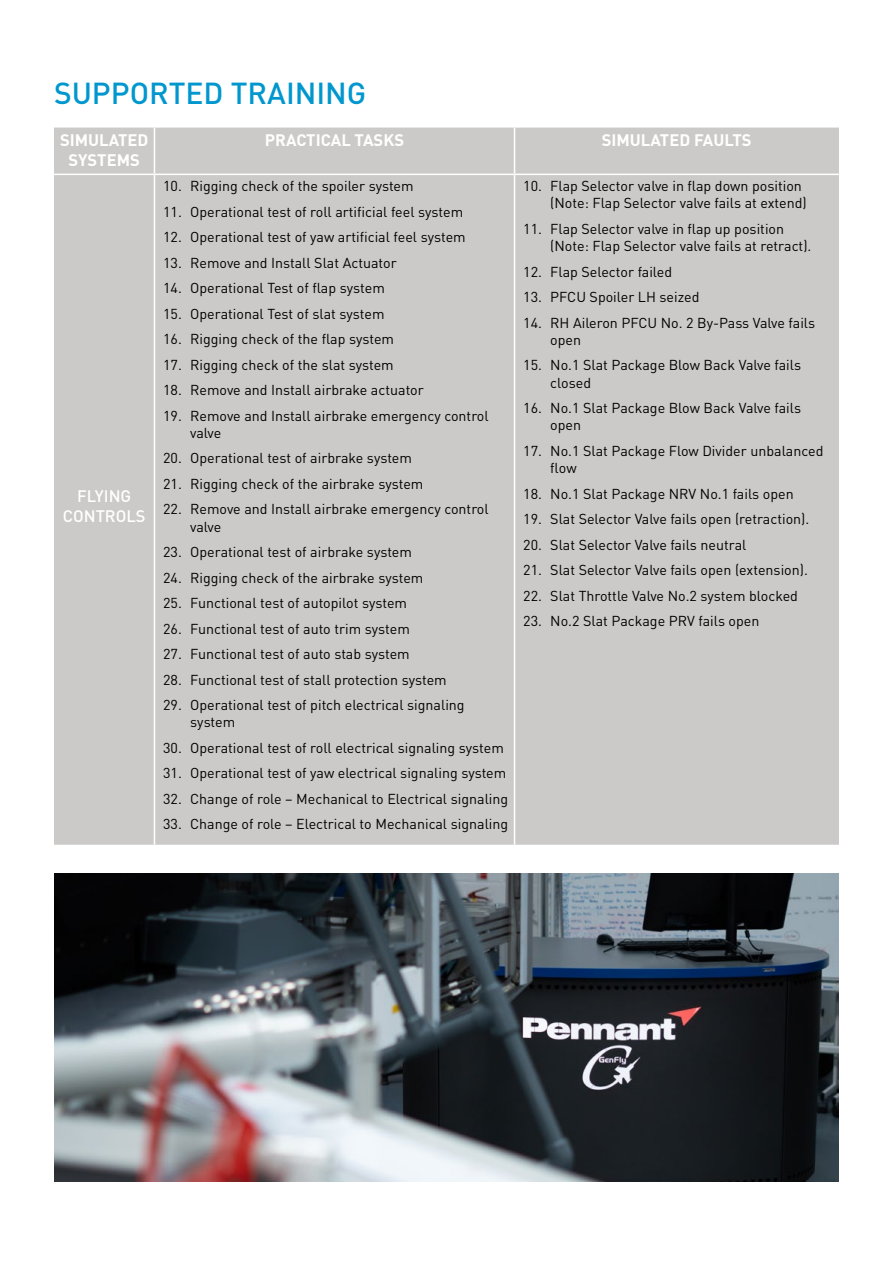
<style>
.page{position:relative;width:893px;height:1263px;background:#fff}
.page>*{position:absolute;margin:0;border:0;box-sizing:border-box;transform-origin:0 0}
.t1{font:500 30px "DINOT";color:#0097ce}
.t2{font:700 16.5px/19.8px "DINOT";color:#fff;text-align:center}
.t3{font:500 16.5px/19.8px "DINOT";color:#fff;text-align:center}
.t4{font:14.25px/17.2px "DINOT";color:#000}
</style>
<div class="page">
<div style="left:54px;top:128px;width:785px;height:717px;background:#cccac9"></div>
<hr style="left:154px;top:128px;width:1px;height:46px;background:#fff">
<hr style="left:514px;top:128px;width:1px;height:46px;background:#fff">
<hr style="left:54px;top:174px;width:100px;height:1px;background:#fff">
<hr style="left:154px;top:174px;width:360px;height:1px;background:#fff">
<hr style="left:154px;top:175px;width:1px;height:670px;background:#fff">
<hr style="left:514px;top:174px;width:325px;height:1px;background:#fff">
<hr style="left:514px;top:175px;width:1px;height:670px;background:#fff">
<img style="left:54px;top:874px;width:785px;height:307px">
<h1 class="t1" style="left:54px;top:72px;width:314px">SUPPORTED TRAINING</h1>
<p class="t2" style="left:60px;top:130px;width:90px">SIMULATED<br>SYSTEMS</p>
<p class="t2" style="left:265px;top:130px;width:141px">PRACTICAL TASKS</p>
<p class="t2" style="left:602px;top:130px;width:151px">SIMULATED FAULTS</p>
<p class="t3" style="left:63px;top:485px;width:84px">FLYING<br>CONTROLS</p>
<p class="t4" style="left:163px;top:177px;width:252px">10. Rigging check of the spoiler system</p>
<p class="t4" style="left:163px;top:202px;width:301px">11. Operational test of roll artificial feel system</p>
<p class="t4" style="left:163px;top:228px;width:304px">12. Operational test of yaw artificial feel system</p>
<p class="t4" style="left:163px;top:253px;width:235px">13. Remove and Install Slat Actuator</p>
<p class="t4" style="left:163px;top:279px;width:223px">14. Operational Test of flap system</p>
<p class="t4" style="left:163px;top:304px;width:223px">15. Operational Test of slat system</p>
<p class="t4" style="left:163px;top:330px;width:232px">16. Rigging check of the flap system</p>
<p class="t4" style="left:163px;top:355px;width:232px">17. Rigging check of the slat system</p>
<p class="t4" style="left:163px;top:381px;width:262px">18. Remove and Install airbrake actuator</p>
<p class="t4" style="left:190px;top:406px;width:300px;text-indent:-27px">19. Remove and Install airbrake emergency control valve</p>
<p class="t4" style="left:163px;top:449px;width:250px">20. Operational test of airbrake system</p>
<p class="t4" style="left:163px;top:475px;width:262px">21. Rigging check of the airbrake system</p>
<p class="t4" style="left:190px;top:500px;width:300px;text-indent:-27px">22. Remove and Install airbrake emergency control valve</p>
<p class="t4" style="left:163px;top:543px;width:250px">23. Operational test of airbrake system</p>
<p class="t4" style="left:163px;top:568px;width:262px">24. Rigging check of the airbrake system</p>
<p class="t4" style="left:163px;top:594px;width:245px">25. Functional test of autopilot system</p>
<p class="t4" style="left:163px;top:619px;width:248px">26. Functional test of auto trim system</p>
<p class="t4" style="left:163px;top:645px;width:248px">27. Functional test of auto stab system</p>
<p class="t4" style="left:163px;top:670px;width:285px">28. Functional test of stall protection system</p>
<p class="t4" style="left:190px;top:696px;width:276px;text-indent:-27px">29. Operational test of pitch electrical signaling system</p>
<p class="t4" style="left:163px;top:738px;width:342px">30. Operational test of roll electrical signaling system</p>
<p class="t4" style="left:163px;top:764px;width:345px">31. Operational test of yaw electrical signaling system</p>
<p class="t4" style="left:163px;top:789px;width:347px">32. Change of role – Mechanical to Electrical signaling</p>
<p class="t4" style="left:163px;top:815px;width:347px">33. Change of role – Electrical to Mechanical signaling</p>
<p class="t4" style="left:550px;top:177px;width:258px;text-indent:-27px">10. Flap Selector valve in flap down position (Note: Flap Selector valve fails at extend)</p>
<p class="t4" style="left:550px;top:219px;width:263px;text-indent:-27px">11. Flap Selector valve in flap up position (Note: Flap Selector valve fails at retract).</p>
<p class="t4" style="left:523px;top:262px;width:150px">12. Flap Selector failed</p>
<p class="t4" style="left:523px;top:288px;width:178px">13. PFCU Spoiler LH seized</p>
<p class="t4" style="left:550px;top:313px;width:266px;text-indent:-27px">14. RH Aileron PFCU No. 2 By-Pass Valve fails open</p>
<p class="t4" style="left:550px;top:356px;width:252px;text-indent:-27px">15. No.1 Slat Package Blow Back Valve fails closed</p>
<p class="t4" style="left:550px;top:399px;width:252px;text-indent:-27px">16. No.1 Slat Package Blow Back Valve fails open</p>
<p class="t4" style="left:550px;top:441px;width:275px;text-indent:-27px">17. No.1 Slat Package Flow Divider unbalanced flow</p>
<p class="t4" style="left:523px;top:484px;width:272px">18. No.1 Slat Package NRV No.1 fails open</p>
<p class="t4" style="left:523px;top:510px;width:288px">19. Slat Selector Valve fails open (retraction).</p>
<p class="t4" style="left:523px;top:535px;width:225px">20. Slat Selector Valve fails neutral</p>
<p class="t4" style="left:523px;top:561px;width:286px">21. Slat Selector Valve fails open (extension).</p>
<p class="t4" style="left:523px;top:586px;width:276px">22. Slat Throttle Valve No.2 system blocked</p>
<p class="t4" style="left:523px;top:612px;width:238px">23. No.2 Slat Package PRV fails open</p>
</div>
